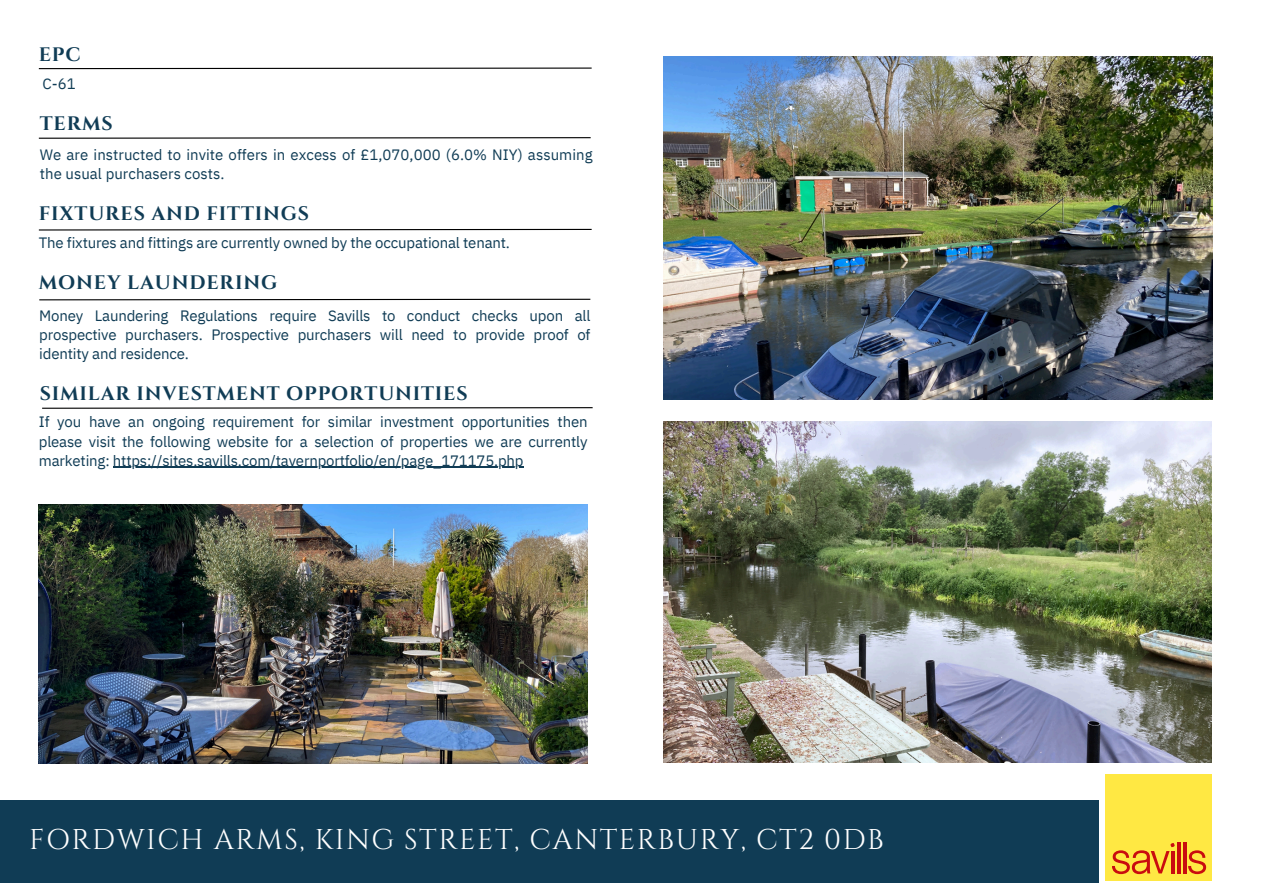
<style>
.page{position:relative;width:1263px;height:894px;background:#fff}
.page>*{position:absolute;margin:0;border:0;box-sizing:border-box;transform-origin:0 0}
.t1{font:28.5px "Cinzel";letter-spacing:.05em;color:#fff}
.t2{font:700 19.5px "Cinzel";letter-spacing:.045em;color:#103c55}
.t3{font:15px/19.2px "IBM Plex Sans";letter-spacing:-.01em;color:#103c55;text-align:justify}
</style>
<div class="page">
<div style="left:0;top:799px;width:1098px;height:83px;background:#103c55"></div>
<div style="left:1106px;top:774px;width:106px;height:106px;background:#ffe843"></div>
<svg style="left:1112px;top:843px;width:63px;height:30px"></svg>
<hr style="left:1171px;top:850px;width:3px;height:23px;background:#c90c0f">
<hr style="left:1177px;top:842px;width:3px;height:31px;background:#c90c0f">
<hr style="left:1183px;top:842px;width:3px;height:31px;background:#c90c0f">
<svg style="left:1188px;top:850px;width:18px;height:23px"></svg>
<img style="left:663px;top:56px;width:549px;height:343px">
<svg style="left:39px;top:298px;width:552px;height:3px"></svg>
<svg style="left:38px;top:137px;width:553px;height:2px"></svg>
<svg style="left:38px;top:228px;width:554px;height:3px"></svg>
<svg style="left:38px;top:67px;width:554px;height:3px"></svg>
<img style="left:663px;top:421px;width:548px;height:341px">
<img style="left:39px;top:504px;width:549px;height:258px">
<svg style="left:42px;top:407px;width:551px;height:2px"></svg>
<hr style="left:113px;top:466px;width:410px;height:2px;background:#103c55">
<h2 class="t2" style="left:39px;top:42px;width:43px">EPC</h2>
<p class="t3" style="left:42px;top:74px;width:35px">C-61</p>
<h2 class="t2" style="left:40px;top:111px;width:74px">TERMS</h2>
<p class="t3" style="left:40px;top:144px;width:554px">We are instructed to invite offers in excess of £1,070,000 (6.0% NIY) assuming the usual purchasers costs.</p>
<p class="t2" style="left:39px;top:201px;width:272px">FIXTURES AND FITTINGS</p>
<h2 class="t3" style="left:39px;top:232px;width:473px">The fixtures and fittings are currently owned by the occupational tenant.</h2>
<h2 class="t2" style="left:39px;top:270px;width:240px">MONEY LAUNDERING</h2>
<h3 class="t3" style="left:39px;top:306px;width:553px">Money Laundering Regulations require Savills to conduct checks upon all prospective purchasers. Prospective purchasers will need to provide proof of identity and residence.</h3>
<p class="t2" style="left:40px;top:381px;width:429px">SIMILAR INVESTMENT OPPORTUNITIES</p>
<h1 class="t3" style="left:39px;top:412px;width:550px">If you have an ongoing requirement for similar investment opportunities then please visit the following website for a selection of properties we are currently marketing: https://sites.savills.com/tavernportfolio/en/page_171175.php</h1>
<p class="t1" style="left:29px;top:820px;width:856px">FORDWICH ARMS, KING STREET, CANTERBURY, CT2 0DB</p>
</div>
